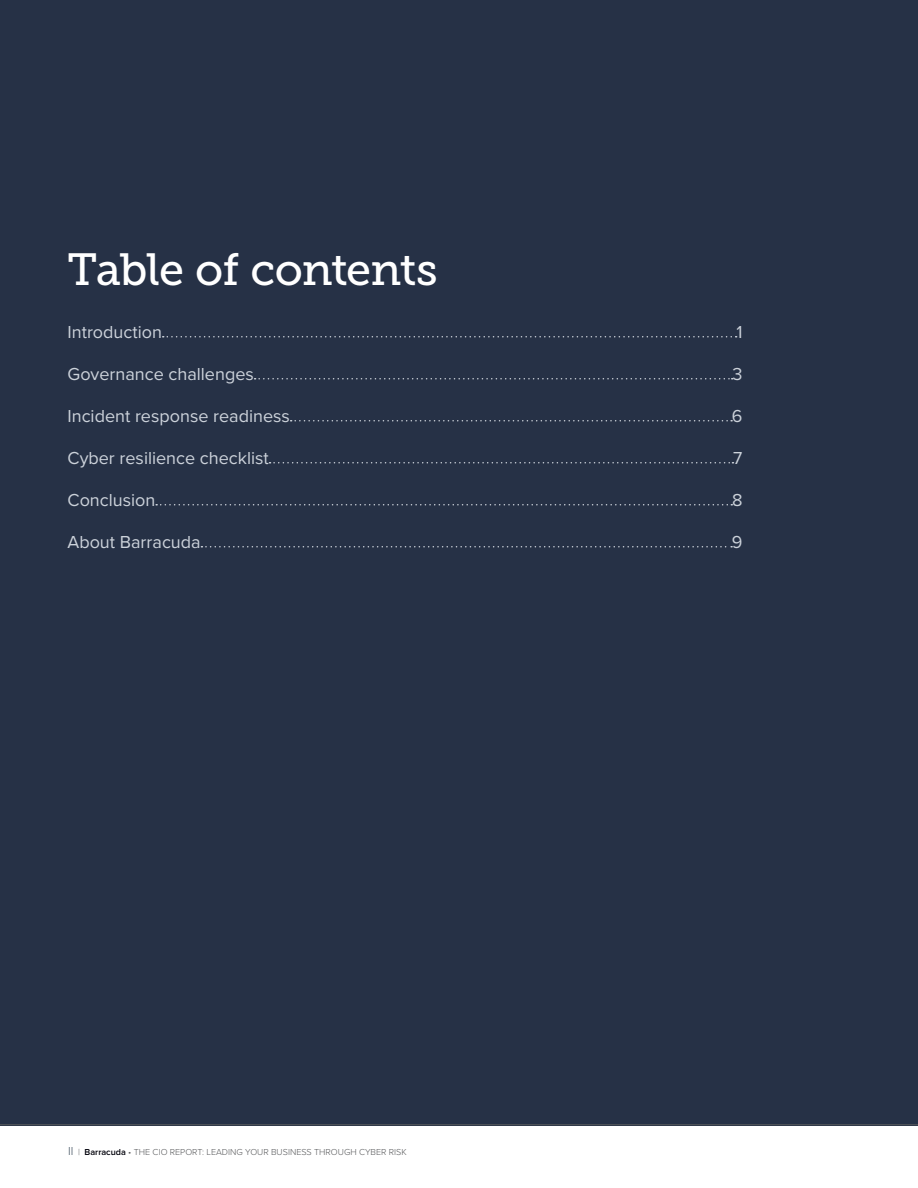
<style>
.page{position:relative;width:918px;height:1188px;background:#fff}
.page>*{position:absolute;margin:0;border:0;box-sizing:border-box;transform-origin:0 0}
.TOC_-_Title{font:45px "Museo Slab 500";letter-spacing:-.025em;color:#fff}
.t1{font:18px "Proxima Nova";color:#ccd2da}
.t2{font:300 9px "Proxima Nova";color:#58595b}
.s1{font-size:12px;color:#425160}
.s2{font-weight:600;color:#00000a}
</style>
<div class="page">
<div style="left:0;top:0;width:918px;height:1126px;background:#263146"></div>
<hr style="left:0;top:1124px;width:918px;height:1px;background:#58595b">
<svg style="left:163px;top:336px;width:574px;height:2px"></svg>
<svg style="left:255px;top:378px;width:478px;height:2px"></svg>
<svg style="left:291px;top:420px;width:441px;height:2px"></svg>
<svg style="left:270px;top:462px;width:463px;height:2px"></svg>
<svg style="left:156px;top:504px;width:576px;height:2px"></svg>
<svg style="left:201px;top:546px;width:531px;height:2px"></svg>
<p class="TOC_-_Title" style="left:68px;top:244px;width:372px">Table of contents</p>
<p class="t1" style="left:68px;top:318px;width:96px">Introduction</p>
<p class="t1" style="left:736px;top:318px;width:8px">1</p>
<p class="t1" style="left:68px;top:360px;width:188px">Governance challenges</p>
<p class="t1" style="left:732px;top:360px;width:12px">3</p>
<p class="t1" style="left:68px;top:402px;width:224px">Incident response readiness</p>
<p class="t1" style="left:732px;top:402px;width:12px">6</p>
<p class="t1" style="left:68px;top:444px;width:203px">Cyber resilience checklist</p>
<p class="t1" style="left:733px;top:444px;width:11px">7</p>
<p class="t1" style="left:68px;top:486px;width:89px">Conclusion</p>
<p class="t1" style="left:732px;top:486px;width:12px">8</p>
<p class="t1" style="left:68px;top:528px;width:135px">About Barracuda</p>
<p class="t1" style="left:732px;top:528px;width:12px">9</p>
<p class="t2" style="left:68px;top:1145px;width:340px"><span class="s1">II</span> | <span class="s2">Barracuda</span> • THE CIO REPORT: LEADING YOUR BUSINESS THROUGH CYBER RISK</p>
</div>
